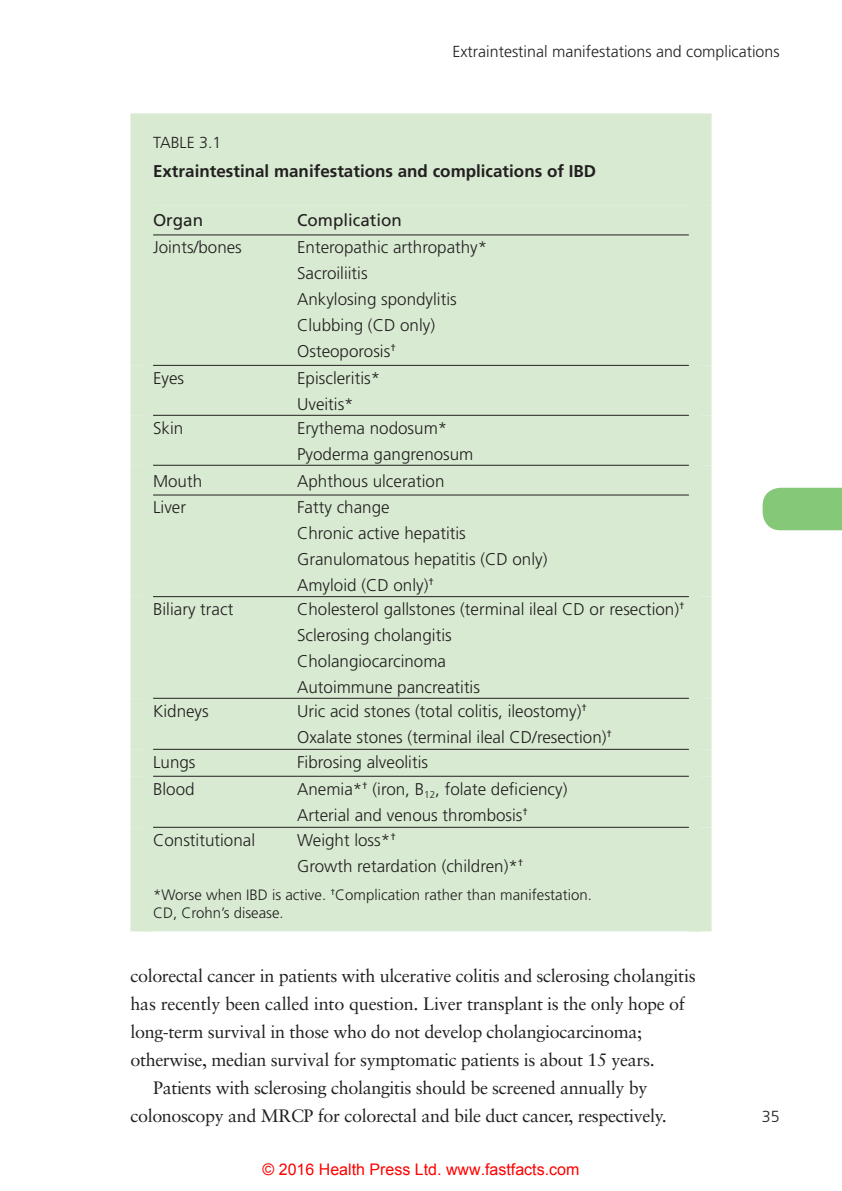
<style>
.page{position:relative;width:842px;height:1191px;background:#fff}
.page>*{position:absolute;margin:0;border:0;box-sizing:border-box;transform-origin:0 0}
.Body{font:18px/28px "Sabon";letter-spacing:-.02em;color:#231f20}
.Table_text{font:300 17px "Frutiger";color:#231f20}
.Table_Head{font:700 17px "Frutiger";color:#231f20}
.Table_Top{font:17px "Frutiger";color:#231f20}
.Table_Number{font:300 16px "Frutiger";color:#231f20}
.t1{font:16px "Arial";color:#f00}
.Table_footnote{font:300 15px/18px "Frutiger";color:#231f20}
</style>
<div class="page">
<div style="left:763px;top:488px;width:79px;height:42px;background:#85c878"></div>
<div style="left:142px;top:125px;width:558px;height:80px;background:#d8ebd2"></div>
<div style="left:153px;top:205px;width:536px;height:726px;background:#d8ebd2"></div>
<hr style="left:153px;top:234px;width:144px;height:1px;background:#231f20">
<hr style="left:297px;top:234px;width:392px;height:1px;background:#231f20">
<div style="left:130px;top:113px;width:167px;height:23px;background:#d8ebd2"></div>
<div style="left:130px;top:136px;width:23px;height:69px;background:#d8ebd2"></div>
<div style="left:297px;top:113px;width:414px;height:23px;background:#d8ebd2"></div>
<div style="left:130px;top:205px;width:23px;height:30px;background:#d8ebd2"></div>
<div style="left:689px;top:205px;width:22px;height:30px;background:#d8ebd2"></div>
<div style="left:130px;top:235px;width:23px;height:130px;background:#d8ebd2"></div>
<div style="left:689px;top:235px;width:22px;height:130px;background:#d8ebd2"></div>
<div style="left:130px;top:365px;width:23px;height:50px;background:#d8ebd2"></div>
<div style="left:689px;top:365px;width:22px;height:50px;background:#d8ebd2"></div>
<div style="left:130px;top:415px;width:23px;height:50px;background:#d8ebd2"></div>
<div style="left:689px;top:415px;width:22px;height:50px;background:#d8ebd2"></div>
<div style="left:130px;top:465px;width:23px;height:30px;background:#d8ebd2"></div>
<div style="left:689px;top:465px;width:22px;height:30px;background:#d8ebd2"></div>
<div style="left:130px;top:495px;width:23px;height:101px;background:#d8ebd2"></div>
<div style="left:689px;top:495px;width:22px;height:101px;background:#d8ebd2"></div>
<div style="left:130px;top:596px;width:23px;height:102px;background:#d8ebd2"></div>
<div style="left:689px;top:596px;width:22px;height:102px;background:#d8ebd2"></div>
<div style="left:130px;top:698px;width:23px;height:51px;background:#d8ebd2"></div>
<div style="left:689px;top:698px;width:22px;height:51px;background:#d8ebd2"></div>
<div style="left:130px;top:749px;width:23px;height:27px;background:#d8ebd2"></div>
<div style="left:689px;top:749px;width:22px;height:27px;background:#d8ebd2"></div>
<div style="left:130px;top:776px;width:23px;height:51px;background:#d8ebd2"></div>
<div style="left:689px;top:776px;width:22px;height:51px;background:#d8ebd2"></div>
<div style="left:130px;top:827px;width:23px;height:53px;background:#d8ebd2"></div>
<div style="left:689px;top:827px;width:22px;height:53px;background:#d8ebd2"></div>
<div style="left:689px;top:136px;width:22px;height:69px;background:#d8ebd2"></div>
<div style="left:130px;top:880px;width:23px;height:51px;background:#d8ebd2"></div>
<div style="left:689px;top:880px;width:22px;height:51px;background:#d8ebd2"></div>
<hr style="left:153px;top:365px;width:144px;height:1px;background:#231f20">
<hr style="left:297px;top:365px;width:392px;height:1px;background:#231f20">
<hr style="left:153px;top:415px;width:144px;height:1px;background:#231f20">
<hr style="left:297px;top:415px;width:392px;height:1px;background:#231f20">
<hr style="left:153px;top:465px;width:144px;height:1px;background:#231f20">
<hr style="left:297px;top:465px;width:392px;height:1px;background:#231f20">
<hr style="left:153px;top:494px;width:144px;height:1px;background:#231f20">
<hr style="left:297px;top:494px;width:392px;height:1px;background:#231f20">
<hr style="left:153px;top:596px;width:144px;height:1px;background:#231f20">
<hr style="left:297px;top:596px;width:392px;height:1px;background:#231f20">
<hr style="left:153px;top:698px;width:144px;height:1px;background:#231f20">
<hr style="left:297px;top:698px;width:392px;height:1px;background:#231f20">
<hr style="left:153px;top:749px;width:144px;height:1px;background:#231f20">
<hr style="left:297px;top:749px;width:392px;height:1px;background:#231f20">
<hr style="left:153px;top:776px;width:144px;height:1px;background:#231f20">
<hr style="left:297px;top:776px;width:392px;height:1px;background:#231f20">
<hr style="left:153px;top:827px;width:144px;height:1px;background:#231f20">
<hr style="left:297px;top:827px;width:392px;height:1px;background:#231f20">
<p class="Table_Number" style="left:452px;top:43px;width:329px">Extraintestinal manifestations and complications</p>
<p class="Table_Number" style="left:153px;top:133px;width:70px">TABLE 3.1</p>
<p class="Table_Head" style="left:153px;top:161px;width:445px">Extraintestinal manifestations and complications of IBD</p>
<p class="Table_Top" style="left:153px;top:210px;width:52px">Organ</p>
<p class="Table_Top" style="left:297px;top:210px;width:106px">Complication</p>
<p class="Table_text" style="left:153px;top:238px;width:90px">Joints/bones</p>
<p class="Table_text" style="left:297px;top:238px;width:192px">Enteropathic arthropathy*</p>
<p class="Table_text" style="left:297px;top:264px;width:72px">Sacroiliitis</p>
<p class="Table_text" style="left:297px;top:289px;width:161px">Ankylosing spondylitis</p>
<p class="Table_text" style="left:297px;top:315px;width:139px">Clubbing (CD only)</p>
<p class="Table_text" style="left:297px;top:341px;width:100px">Osteoporosis<sup>†</sup></p>
<p class="Table_text" style="left:153px;top:368px;width:33px">Eyes</p>
<p class="Table_text" style="left:297px;top:368px;width:85px">Episcleritis*</p>
<p class="Table_text" style="left:297px;top:394px;width:58px">Uveitis*</p>
<p class="Table_text" style="left:153px;top:418px;width:32px">Skin</p>
<p class="Table_text" style="left:297px;top:418px;width:152px">Erythema nodosum*</p>
<p class="Table_text" style="left:297px;top:444px;width:178px">Pyoderma gangrenosum</p>
<p class="Table_text" style="left:153px;top:471px;width:51px">Mouth</p>
<p class="Table_text" style="left:297px;top:471px;width:149px">Aphthous ulceration</p>
<p class="Table_text" style="left:153px;top:498px;width:35px">Liver</p>
<p class="Table_text" style="left:297px;top:498px;width:94px">Fatty change</p>
<p class="Table_text" style="left:297px;top:524px;width:170px">Chronic active hepatitis</p>
<p class="Table_text" style="left:297px;top:549px;width:252px">Granulomatous hepatitis (CD only)</p>
<p class="Table_text" style="left:297px;top:575px;width:138px">Amyloid (CD only)<sup>†</sup></p>
<p class="Table_text" style="left:153px;top:599px;width:82px">Biliary tract</p>
<p class="Table_text" style="left:297px;top:599px;width:389px">Cholesterol gallstones (terminal ileal CD or resection)<sup>†</sup></p>
<p class="Table_text" style="left:297px;top:625px;width:156px">Sclerosing cholangitis</p>
<p class="Table_text" style="left:297px;top:651px;width:150px">Cholangiocarcinoma</p>
<p class="Table_text" style="left:297px;top:677px;width:184px">Autoimmune pancreatitis</p>
<p class="Table_text" style="left:153px;top:701px;width:57px">Kidneys</p>
<p class="Table_text" style="left:297px;top:701px;width:291px">Uric acid stones (total colitis, ileostomy)<sup>†</sup></p>
<p class="Table_text" style="left:297px;top:727px;width:316px">Oxalate stones (terminal ileal CD/resection)<sup>†</sup></p>
<p class="Table_text" style="left:153px;top:752px;width:44px">Lungs</p>
<p class="Table_text" style="left:297px;top:752px;width:132px">Fibrosing alveolitis</p>
<p class="Table_text" style="left:153px;top:779px;width:43px">Blood</p>
<p class="Table_text" style="left:297px;top:779px;width:272px">Anemia*<sup>†</sup> (iron, B<sub>12</sub>, folate deficiency)</p>
<p class="Table_text" style="left:297px;top:805px;width:232px">Arterial and venous thrombosis<sup>†</sup></p>
<p class="Table_text" style="left:153px;top:830px;width:104px">Constitutional</p>
<p class="Table_text" style="left:297px;top:830px;width:100px">Weight loss*<sup>†</sup></p>
<p class="Table_text" style="left:297px;top:856px;width:228px">Growth retardation (children)*<sup>†</sup></p>
<p class="Table_footnote" style="left:153px;top:885px;width:440px">*Worse when IBD is active. <sup>†</sup>Complication rather than manifestation.<br>CD, Crohn’s disease.</p>
<p class="Body" style="left:130px;top:961px;width:567px">colorectal cancer in patients with ulcerative colitis and sclerosing cholangitis has recently been called into question. Liver transplant is the only hope of long-term survival in those who do not develop cholangiocarcinoma; otherwise, median survival for symptomatic patients is about 15 years.</p>
<p class="Body" style="left:130px;top:1073px;width:538px;text-align:center">Patients with sclerosing cholangitis should be screened annually by colonoscopy and MRCP for colorectal and bile duct cancer, respectively.</p>
<p class="t1" style="left:263px;top:1159px;width:318px">© 2016 Health Press Ltd. www.fastfacts.com</p>
<p class="Table_Number" style="left:762px;top:1107px;width:19px">35</p>
</div>
